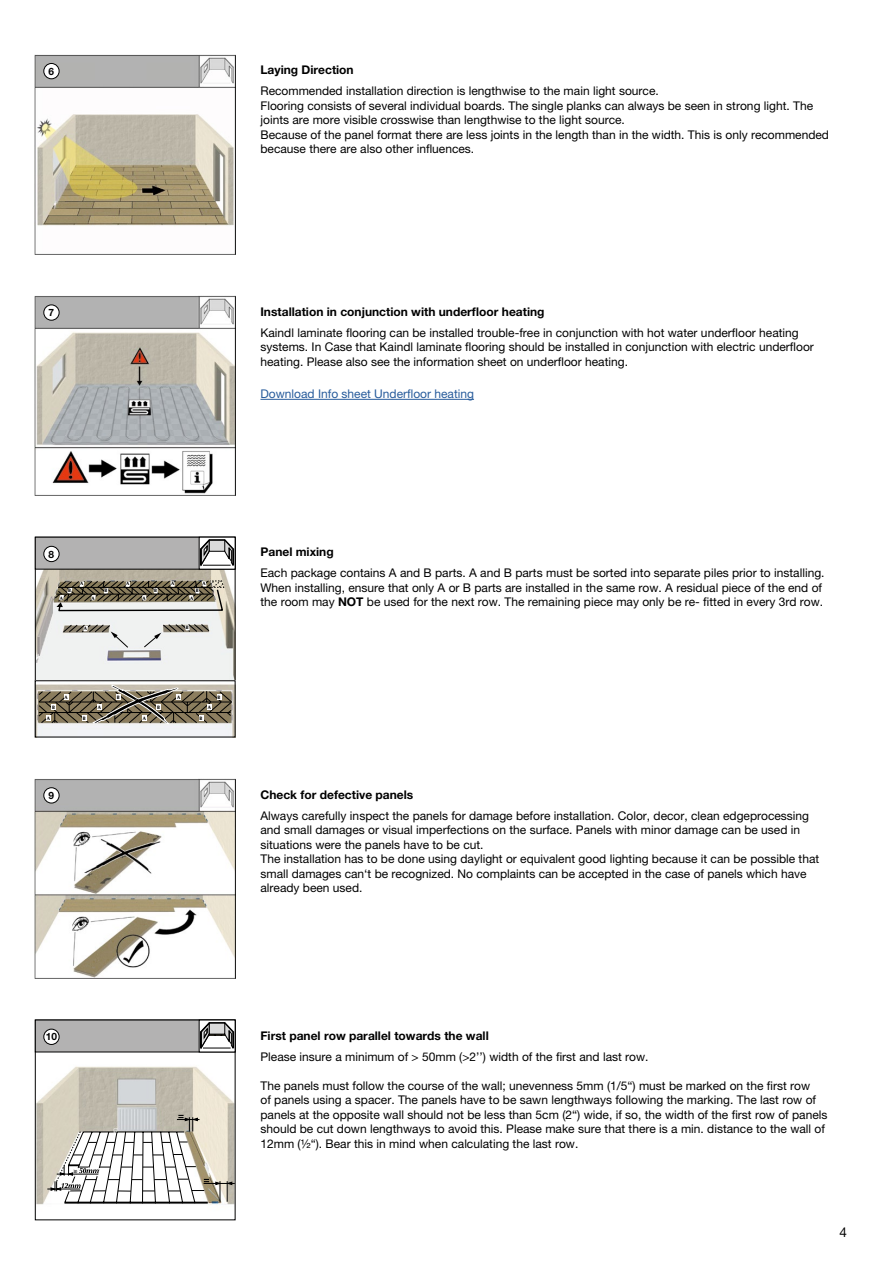
<style>
.page{position:relative;width:893px;height:1263px;background:#fff}
.page>*{position:absolute;margin:0;border:0;box-sizing:border-box;transform-origin:0 0}
.t1{font:13.5px "Helvetica Neue LT Pro";color:#000}
.t2{font:12px/14.4px "Helvetica Neue LT Pro";color:#000}
.t3{font:700 12px "Helvetica Neue LT Pro";color:#000}
.t4{font:12px "Helvetica Neue LT Pro";color:#275b9b}
.t5{font:700 10.05px "Helvetica Neue LT Pro";color:#000}
.t6{font:900 4.8px "Optima";color:#000}
.s1{font-weight:700}
</style>
<div class="page">
<hr style="left:260px;top:399px;width:214px;height:1px;background:#275b9b">
<img style="left:35px;top:54px;width:200px;height:201px">
<div style="left:44px;top:63px;width:15px;height:16px;background:#fff;border-radius:50%"></div>
<div style="left:43px;top:63px;width:17px;height:16px;border:1px solid #000;border-radius:50%"></div>
<img style="left:35px;top:295px;width:200px;height:201px">
<div style="left:44px;top:305px;width:15px;height:15px;background:#fff;border-radius:50%"></div>
<div style="left:43px;top:304px;width:17px;height:17px;border:1px solid #000;border-radius:50%"></div>
<img style="left:37px;top:569px;width:196px;height:111px">
<div style="left:35px;top:537px;width:200px;height:32px;background:#b3b2b2"></div>
<div style="left:35px;top:537px;width:200px;height:32px;border:1px solid #000"></div>
<svg style="left:199px;top:537px;width:36px;height:32px"></svg>
<svg style="left:201px;top:539px;width:32px;height:27px"></svg>
<div style="left:37px;top:684px;width:196px;height:51px;background:#f2f3f6"></div>
<svg style="left:38px;top:580px;width:194px;height:145px"></svg>
<div style="left:44px;top:546px;width:15px;height:16px;background:#fff;border-radius:50%"></div>
<div style="left:43px;top:546px;width:17px;height:16px;border:1px solid #000;border-radius:50%"></div>
<img style="left:35px;top:778px;width:200px;height:201px">
<div style="left:44px;top:788px;width:15px;height:15px;background:#fff;border-radius:50%"></div>
<div style="left:43px;top:787px;width:17px;height:16px;border:1px solid #000;border-radius:50%"></div>
<img style="left:37px;top:1066px;width:196px;height:139px">
<svg style="left:227px;top:1181px;width:5px;height:21px"></svg>
<svg style="left:215px;top:1181px;width:6px;height:21px"></svg>
<hr style="left:204px;top:1183px;width:31px;height:1px;background:#000">
<hr style="left:47px;top:1189px;width:33px;height:1px;background:#000">
<div style="left:35px;top:1020px;width:200px;height:200px;border:1px solid #000"></div>
<div style="left:35px;top:1020px;width:200px;height:32px;background:#b3b2b2"></div>
<svg style="left:199px;top:1020px;width:36px;height:32px"></svg>
<svg style="left:201px;top:1022px;width:32px;height:27px"></svg>
<div style="left:44px;top:1029px;width:15px;height:15px;background:#fff;border-radius:50%"></div>
<div style="left:43px;top:1029px;width:17px;height:16px;border:1px solid #000;border-radius:50%"></div>
<svg style="left:50px;top:1115px;width:159px;height:88px"></svg>
<p class="t5" style="left:49px;top:65px;width:7px">6</p>
<p class="t3" style="left:260px;top:63px;width:95px">Laying Direction</p>
<p class="t2" style="left:260px;top:84px;width:570px">Recommended installation direction is lengthwise to the main light source.<br>Flooring consists of several individual boards. The single planks can always be seen in strong light. The joints are more visible crosswise than lengthwise to the light source.<br>Because of the panel format there are less joints in the length than in the width. This is only recommended because there are also other influences.</p>
<p class="t5" style="left:49px;top:306px;width:7px">7</p>
<p class="t3" style="left:260px;top:304px;width:286px">Installation in conjunction with underfloor heating</p>
<p class="t2" style="left:260px;top:325px;width:555px">Kaindl laminate flooring can be installed trouble-free in conjunction with hot water underfloor heating systems. In Case that Kaindl laminate flooring should be installed in conjunction with electric underfloor heating. Please also see the information sheet on underfloor heating.</p>
<p class="t4" style="left:260px;top:387px;width:215px">Download Info sheet Underfloor heating</p>
<p class="t5" style="left:49px;top:548px;width:7px">8</p>
<p class="t6" style="left:80px;top:581px;width:5px">A</p>
<p class="t6" style="left:126px;top:581px;width:5px">A</p>
<p class="t6" style="left:171px;top:581px;width:5px">A</p>
<p class="t6" style="left:203px;top:581px;width:5px">A</p>
<p class="t6" style="left:68px;top:588px;width:4px">B</p>
<p class="t6" style="left:105px;top:588px;width:4px">B</p>
<p class="t6" style="left:154px;top:588px;width:4px">B</p>
<p class="t6" style="left:196px;top:588px;width:4px">B</p>
<p class="t6" style="left:60px;top:595px;width:5px">A</p>
<p class="t6" style="left:91px;top:595px;width:5px">A</p>
<p class="t6" style="left:142px;top:595px;width:5px">A</p>
<p class="t6" style="left:190px;top:595px;width:5px">A</p>
<p class="t6" style="left:84px;top:625px;width:5px">A</p>
<p class="t6" style="left:186px;top:625px;width:4px">B</p>
<p class="t6" style="left:64px;top:694px;width:5px">A</p>
<p class="t6" style="left:117px;top:694px;width:4px">B</p>
<p class="t6" style="left:177px;top:694px;width:5px">A</p>
<p class="t6" style="left:218px;top:694px;width:4px">B</p>
<p class="t6" style="left:52px;top:704px;width:4px">B</p>
<p class="t6" style="left:98px;top:704px;width:5px">A</p>
<p class="t6" style="left:157px;top:704px;width:4px">B</p>
<p class="t6" style="left:208px;top:704px;width:5px">A</p>
<p class="t6" style="left:47px;top:715px;width:5px">A</p>
<p class="t6" style="left:83px;top:715px;width:4px">B</p>
<p class="t6" style="left:143px;top:715px;width:5px">A</p>
<p class="t6" style="left:200px;top:715px;width:4px">B</p>
<p class="t5" style="left:49px;top:789px;width:7px">9</p>
<p class="t3" style="left:260px;top:544px;width:75px">Panel mixing</p>
<p class="t2" style="left:260px;top:565px;width:566px">Each package contains A and B parts. A and B parts must be sorted into separate piles prior to installing.<br>When installing, ensure that only A or B parts are installed in the same row. A residual piece of the end of the room may <span class="s1">NOT</span> be used for the next row. The remaining piece may only be re- fitted in every 3rd row.</p>
<p class="t3" style="left:260px;top:787px;width:154px">Check for defective panels</p>
<p class="t2" style="left:260px;top:808px;width:560px">Always carefully inspect the panels for damage before installation. Color, decor, clean edgeprocessing and small damages or visual imperfections on the surface. Panels with minor damage can be used in situations were the panels have to be cut.<br>The installation has to be done using daylight or equivalent good lighting because it can be possible that small damages can‘t be recognized. No complaints can be accepted in the case of panels which have already been used.</p>
<p class="t5" style="left:46px;top:1030px;width:13px">10</p>
<p class="t3" style="left:260px;top:1028px;width:230px">First panel row parallel towards the wall</p>
<p class="t2" style="left:260px;top:1049px;width:390px">Please insure a minimum of &gt; 50mm (&gt;2’’) width of the first and last row.</p>
<p class="t2" style="left:260px;top:1078px;width:568px">The panels must follow the course of the wall; unevenness 5mm (1/5“) must be marked on the first row<br>of panels using a spacer. The panels have to be sawn lengthways following the marking. The last row of panels at the opposite wall should not be less than 5cm (2“) wide, if so, the width of the first row of panels should be cut down lengthways to avoid this. Please make sure that there is a min. distance to the wall of 12mm (1/2“). Bear this in mind when calculating the last row.</p>
<p class="t1" style="left:839px;top:1224px;width:9px">4</p>
</div>
